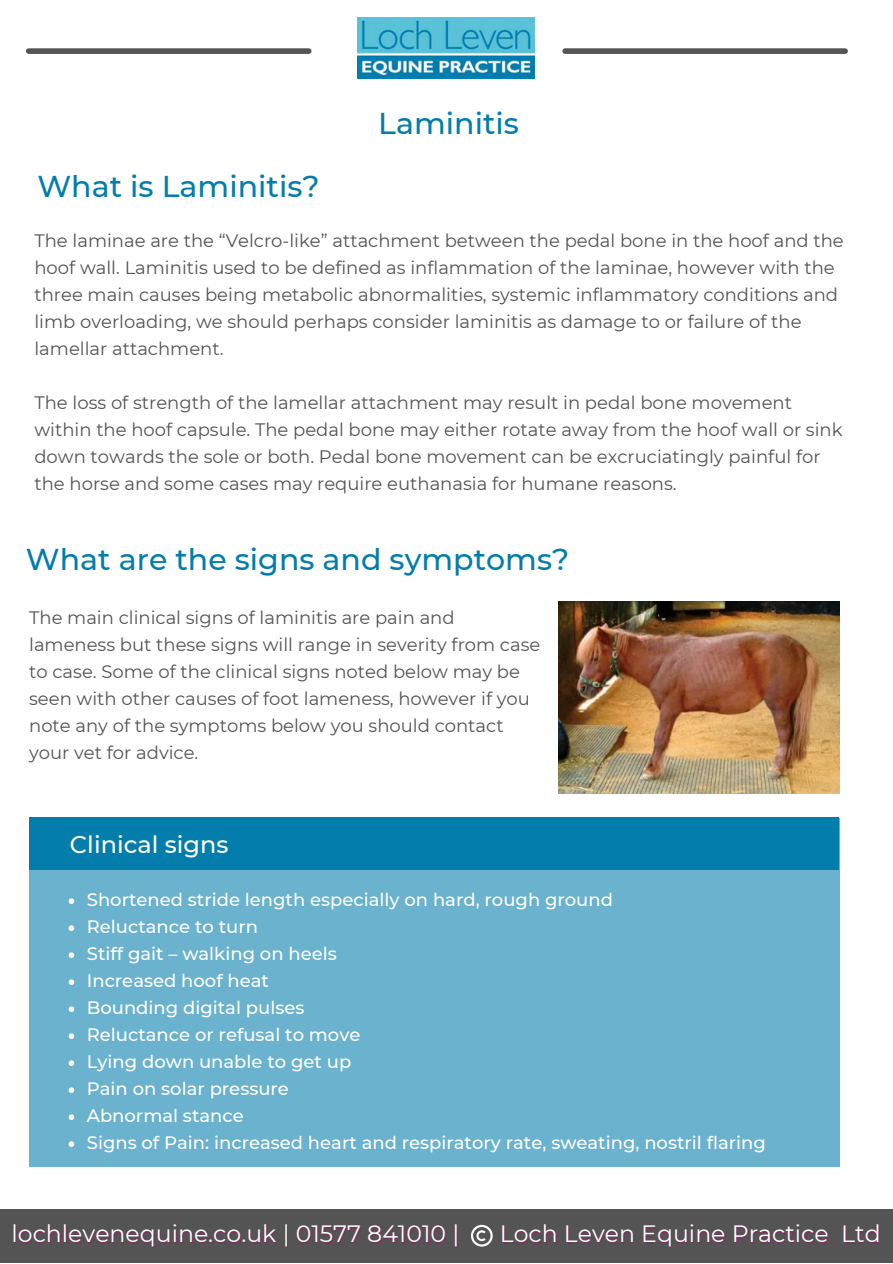
<style>
.page{position:relative;width:893px;height:1264px;background:#fff}
.page>*{position:absolute;margin:0;border:0;box-sizing:border-box;transform-origin:0 0}
.t1{font:500 30px "Montserrat";color:#037dac}
.t2{font:500 24px "Montserrat";color:#fff}
.t3{font:23.55px "Montserrat";color:#fff}
.t4{font:18px/27px "Montserrat";color:#545454}
.t5{font:500 18px "Montserrat";color:#fff}
.s1{color:rgb(189 0 116/.4)}
</style>
<div class="page">
<div style="left:29px;top:48px;width:280px;height:6px;background:#545454"></div>
<div style="left:565px;top:48px;width:280px;height:6px;background:#545454"></div>
<img style="left:358px;top:17px;width:176px;height:62px">
<div style="left:0;top:1209px;width:892px;height:53px;background:#545454"></div>
<svg style="left:471px;top:1224px;width:21px;height:22px"></svg>
<div style="left:29px;top:869px;width:809px;height:297px;background:#6ab2ce"></div>
<div style="left:29px;top:817px;width:810px;height:52px;background:#037dac"></div>
<img style="left:558px;top:601px;width:281px;height:192px">
<svg style="left:69px;top:898px;width:5px;height:6px"></svg>
<svg style="left:69px;top:925px;width:5px;height:6px"></svg>
<svg style="left:69px;top:952px;width:5px;height:6px"></svg>
<svg style="left:69px;top:979px;width:5px;height:6px"></svg>
<svg style="left:69px;top:1006px;width:5px;height:6px"></svg>
<svg style="left:69px;top:1033px;width:5px;height:5px"></svg>
<svg style="left:69px;top:1060px;width:5px;height:5px"></svg>
<svg style="left:69px;top:1087px;width:5px;height:5px"></svg>
<svg style="left:69px;top:1114px;width:5px;height:5px"></svg>
<svg style="left:69px;top:1141px;width:5px;height:5px"></svg>
<p class="t1" style="left:37px;top:168px;width:284px">What is Laminitis?</p>
<p class="t1" style="left:378px;top:105px;width:142px">Laminitis</p>
<p class="t4" style="left:34px;top:227px;width:810px">The laminae are the “Velcro-like” attachment between the pedal bone in the hoof and the hoof wall. Laminitis used to be defined as inflammation of the laminae, however with the three main causes being metabolic abnormalities, systemic inflammatory conditions and limb overloading, we should perhaps consider laminitis as damage to or failure of the lamellar attachment.</p>
<p class="t4" style="left:34px;top:389px;width:809px">The loss of strength of the lamellar attachment may result in pedal bone movement within the hoof capsule. The pedal bone may either rotate away from the hoof wall or sink down towards the sole or both. Pedal bone movement can be excruciatingly painful for the horse and some cases may require euthanasia for humane reasons.</p>
<p class="t1" style="left:26px;top:541px;width:545px">What are the signs and symptoms?</p>
<p class="t4" style="left:29px;top:604px;width:512px">The main clinical signs of laminitis are pain and lameness but these signs will range in severity from case to case. Some of the clinical signs noted below may be seen with other causes of foot lameness, however if you note any of the symptoms below you should contact your vet for advice.</p>
<p class="t2" style="left:70px;top:830px;width:160px">Clinical signs</p>
<p class="t5" style="left:87px;top:888px;width:527px">Shortened stride length especially on hard, rough ground</p>
<p class="t5" style="left:87px;top:915px;width:173px">Reluctance to turn</p>
<p class="t5" style="left:87px;top:942px;width:251px">Stiff gait – walking on heels</p>
<p class="t5" style="left:87px;top:969px;width:184px">Increased hoof heat</p>
<p class="t5" style="left:87px;top:996px;width:219px">Bounding digital pulses</p>
<p class="t5" style="left:87px;top:1023px;width:275px">Reluctance or refusal to move</p>
<p class="t5" style="left:87px;top:1050px;width:266px">Lying down unable to get up</p>
<p class="t5" style="left:87px;top:1077px;width:203px">Pain on solar pressure</p>
<p class="t5" style="left:87px;top:1104px;width:158px">Abnormal stance</p>
<p class="t5" style="left:87px;top:1131px;width:680px">Signs of Pain: increased heart and respiratory rate, sweating, nostril flaring</p>
<p class="t3" style="left:12px;top:1219px;width:449px">lochlevenequine.co.uk | 01577 841010 |</p>
<p class="t3" style="left:499px;top:1219px;width:383px">Loch Leven Equine Practice <span class="s1">Ltd</span></p>
</div>
